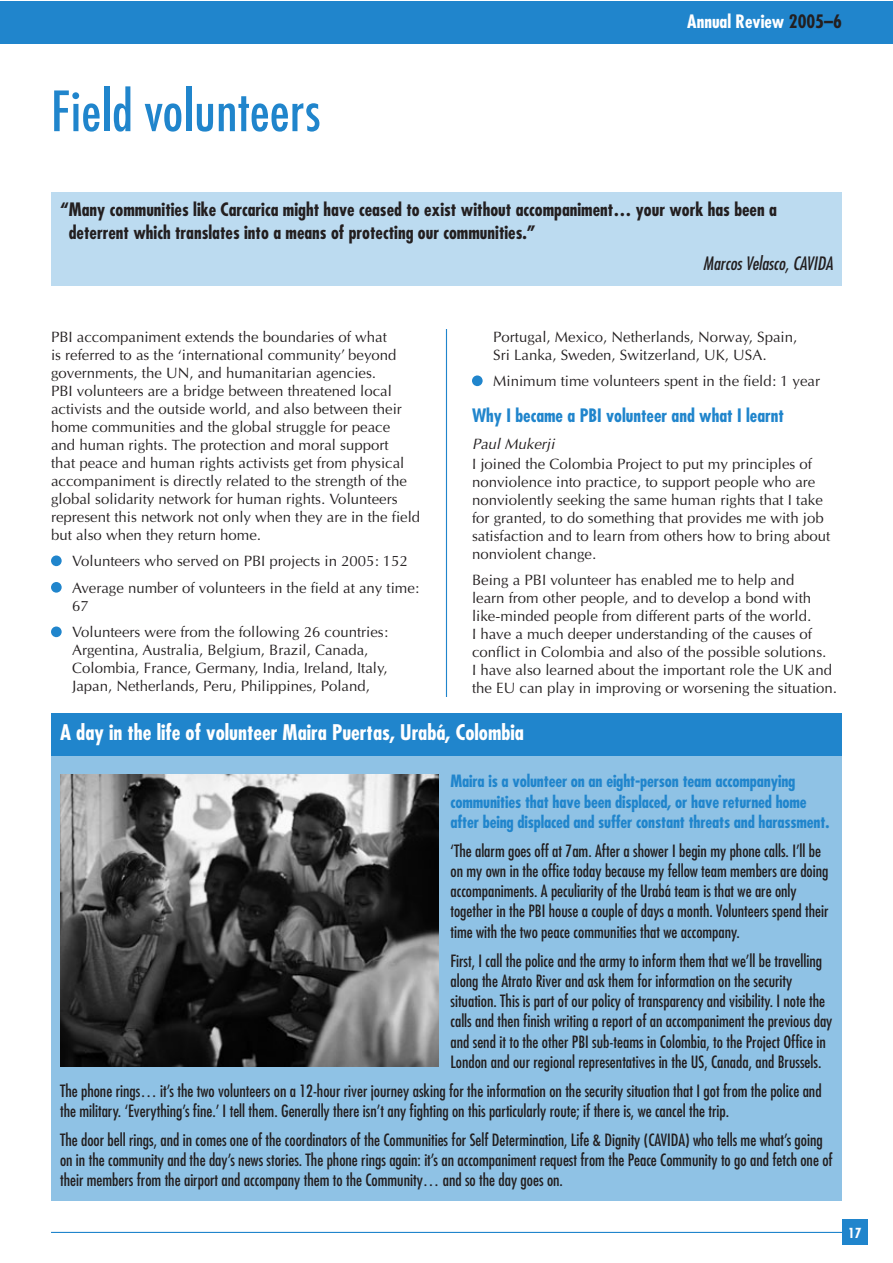
<style>
.page{position:relative;width:893px;height:1263px;background:#fff}
.page>*{position:absolute;margin:0;border:0;box-sizing:border-box;transform-origin:0 0}
.t1{font:500 condensed 54px "Futura";color:#2085cc}
.t2{font:700 condensed 21px "Futura";color:#fff}
.t3{font:700 condensed 18px/22.5px "Futura";color:#231f20}
.t4{font:700 condensed 18px "Futura";color:#2085cc}
.t5{font:italic condensed 18px "Futura";color:#231f20}
.t6{font:700 condensed 18px "Futura";color:#fff}
.t7{font:condensed 16.5px/20.2px "Futura";color:#231f20}
.t8{font:700 condensed 16.5px/20.2px "Futura";letter-spacing:-.01em;color:#2085cc}
.t9{font:15px/18px "Optima";color:#231f20}
.t10{font:italic 15px "Optima";color:#231f20}
.t11{font:700 condensed 13.5px "Futura";color:#fff}
.s1{color:#231f20}
</style>
<div class="page">
<hr style="left:446px;top:86px;width:1px;height:1114px;background:#2085cc">
<div style="left:0;top:1px;width:893px;height:43px;background:#2085cc"></div>
<hr style="left:51px;top:1232px;width:791px;height:1px;background:#2085cc">
<div style="left:842px;top:1220px;width:25px;height:25px;background:#2085cc"></div>
<div style="left:472px;top:375px;width:11px;height:11px;background:#2085cc;border-radius:50%"></div>
<div style="left:51px;top:626px;width:11px;height:11px;background:#2085cc;border-radius:50%"></div>
<div style="left:51px;top:582px;width:11px;height:11px;background:#2085cc;border-radius:50%"></div>
<div style="left:51px;top:555px;width:11px;height:11px;background:#2085cc;border-radius:50%"></div>
<div style="left:51px;top:193px;width:791px;height:136px;background:#fff"></div>
<div style="left:51px;top:193px;width:791px;height:93px;background:#bcdbf0"></div>
<div style="left:51px;top:697px;width:791px;height:503px;background:#fff"></div>
<div style="left:51px;top:714px;width:791px;height:486px;background:#8fc2e5"></div>
<div style="left:51px;top:714px;width:791px;height:42px;background:#2085cc"></div>
<img style="left:60px;top:774px;width:378px;height:292px">
<h1 class="t1" style="left:51px;top:86px;width:271px">Field volunteers</h1>
<p class="t6" style="left:687px;top:13px;width:156px">Annual Review <span class="s1">2005–6</span></p>
<p class="t3" style="left:69px;top:200px;width:709px;text-indent:-9px">“Many communities like Carcarica might have ceased to exist without accompaniment… your work has been a deterrent which translates into a means of protecting our communities.”</p>
<p class="t5" style="left:703px;top:255px;width:134px">MarcosVelasco,CAVIDA</p>
<p class="t9" style="left:51px;top:329px;width:371px">PBI accompaniment extends the boundaries of what<br>is referred to as the ‘international community’ beyond governments, the UN, and humanitarian agencies.<br>PBI volunteers are a bridge between threatened local activists and the outside world, and also between their home communities and the global struggle for peace<br>and human rights. The protection and moral support<br>that peace and human rights activists get from physical accompaniment is directly related to the strength of the global solidarity network for human rights. Volunteers represent this network not only when they are in the field but also when they return home.</p>
<p class="t9" style="left:72px;top:549px;width:348px;line-height:26.5px">Volunteers who served on PBI projects in 2005: 152<br>Average number of volunteers in the field at any time:</p>
<p class="t9" style="left:72px;top:594px;width:317px;line-height:26.5px">67<br>Volunteers were from the following 26 countries:</p>
<p class="t9" style="left:72px;top:642px;width:317px">Argentina, Australia, Belgium, Brazil, Canada,<br>Colombia, France, Germany, India, Ireland, Italy,<br>Japan, Netherlands, Peru, Philippines, Poland,</p>
<p class="t9" style="left:493px;top:329px;width:305px">Portugal, Mexico, Netherlands, Norway, Spain,<br>Sri Lanka, Sweden, Switzerland, UK, USA.</p>
<p class="t9" style="left:493px;top:373px;width:328px">Minimum time volunteers spent in the field: 1 year</p>
<p class="t4" style="left:472px;top:407px;width:313px">Why I became a PBI volunteer and what I learnt</p>
<p class="t10" style="left:472px;top:437px;width:87px">Paul Mukerji</p>
<p class="t9" style="left:472px;top:456px;width:360px">I joined the Colombia Project to put my principles of nonviolence into practice, to support people who are nonviolently seeking the same human rights that I take for granted, to do something that provides me with job satisfaction and to learn from others how to bring about nonviolent change.</p>
<p class="t9" style="left:472px;top:572px;width:367px">Being a PBI volunteer has enabled me to help and<br>learn from other people, and to develop a bond with like-minded people from different parts of the world.<br>I have a much deeper understanding of the causes of conflict in Colombia and also of the possible solutions.<br>I have also learned about the important role the UK and the EU can play in improving or worsening the situation.</p>
<h2 class="t2" style="left:60px;top:723px;width:466px">A day in the life of volunteer Maira Puertas, Urabá, Colombia</h2>
<p class="t8" style="left:450px;top:773px;width:380px">Maira is a volunteer on an eight-person team accompanying communities that have been displaced, or have returned home after being displaced and suffer constant threats and harassment.</p>
<p class="t7" style="left:450px;top:842px;width:379px">‘The alarm goes off at 7am. After a shower I begin my phone calls. I’ll be on my own in the office today because my fellow team members are doing accompaniments. A peculiarity of the Urabá team is that we are only together in the PBI house a couple of days a month. Volunteers spend their time with the two peace communities that we accompany.</p>
<p class="t7" style="left:450px;top:951px;width:383px">First, I call the police and the army to inform them that we’ll be travelling along the Atrato River and ask them for information on the security situation. This is part of our policy of transparency and visibility. I note the calls and then finish writing a report of an accompaniment the previous day and send it to the other PBI sub-teams in Colombia, to the Project Office in London and our regional representatives in the US, Canada, and Brussels.</p>
<p class="t7" style="left:60px;top:1081px;width:763px">The phone rings… it’s the two volunteers on a 12-hour river journey asking for the information on the security situation that I got from the police and the military. ‘Everything’s fine.’ I tell them. Generally there isn’t any fighting on this particularly route; if there is, we cancel the trip.</p>
<p class="t7" style="left:60px;top:1130px;width:774px">The door bell rings, and in comes one of the coordinators of the Communities for Self Determination, Life &amp; Dignity (CAVIDA) who tells me what’s going on in the community and the day’s news stories. The phone rings again: it’s an accompaniment request from the Peace Community to go and fetch one of their members from the airport and accompany them to the Community… and so the day goes on.</p>
<p class="t11" style="left:848px;top:1227px;width:15px">17</p>
</div>
